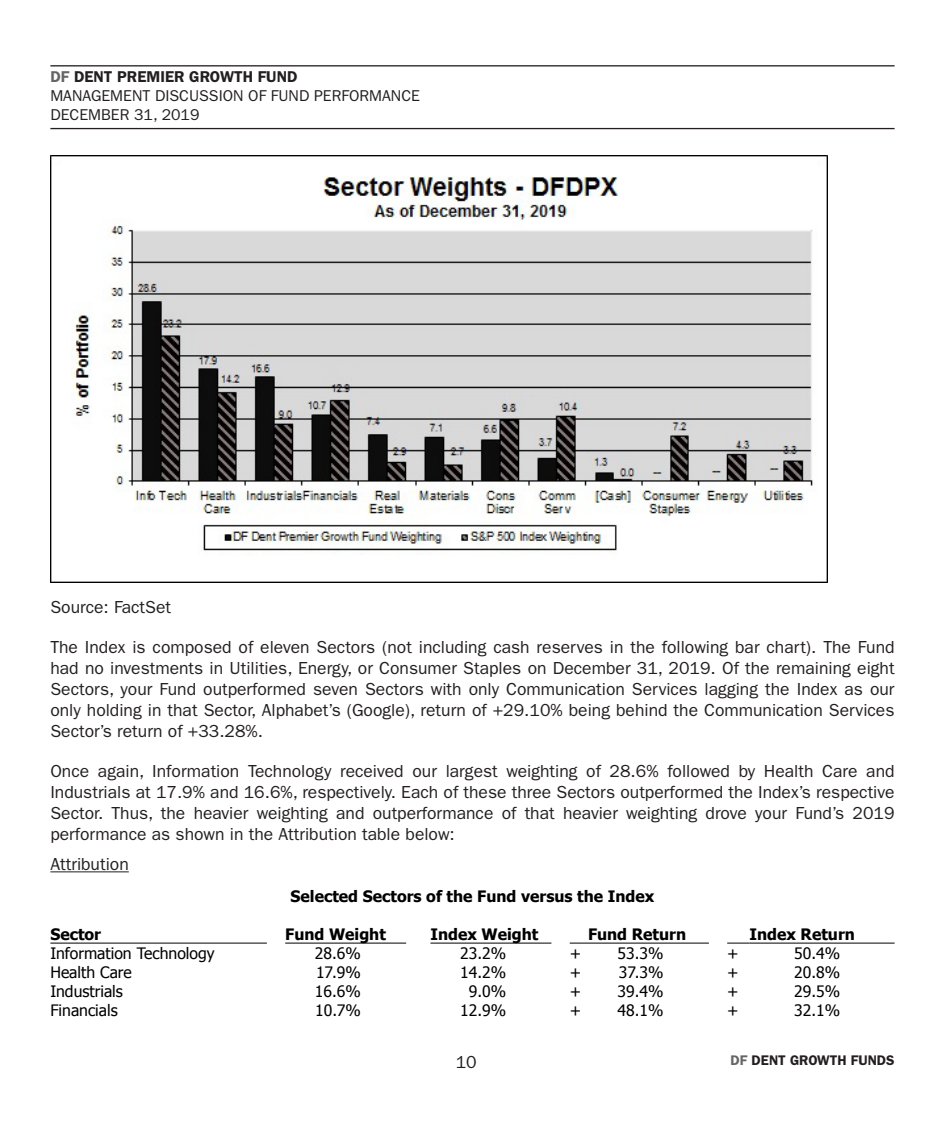
<style>
.page{position:relative;width:945px;height:1134px;background:#fff}
.page>*{position:absolute;margin:0;border:0;box-sizing:border-box;transform-origin:0 0}
.BodyText{font:17.5px/21px "ITC Franklin Gothic Std";color:#231f20;text-align:justify}
.BodyTextNoSpace{font:17.5px "ITC Franklin Gothic Std";color:#231f20}
.t1{font:15.75px/18.9px "ITC Franklin Gothic Std";color:#231f20}
.ID0ECOBG{font:15.75px "Tahoma";color:#000}
.ID0EYPBG{font:15.75px "Tahoma";color:#000}
.ID0ELDBG{font:700 15.75px "Tahoma";color:#000}
.ID0E4ABG{font:700 15.75px "Tahoma";color:#000}
.ID0ED1BG{font:15.75px "Tahoma";color:#000}
.t2{font:600 14px "ITC Franklin Gothic Std";color:#231f20}
.s1{font-weight:600;color:#656565}
.s2{font-weight:600}
.s3{color:#656565}
</style>
<div class="page">
<hr style="left:50px;top:65px;width:845px;height:1px;background:#231f20">
<hr style="left:50px;top:128px;width:845px;height:1px;background:#231f20">
<hr style="left:50px;top:871px;width:79px;height:1px;background:#231f20">
<img style="left:50px;top:156px;width:777px;height:426px">
<hr style="left:50px;top:943px;width:217px;height:1px;background:#000">
<hr style="left:285px;top:943px;width:121px;height:1px;background:#000">
<hr style="left:430px;top:943px;width:121px;height:1px;background:#000">
<svg style="left:570px;top:943px;width:18px;height:1px"></svg>
<hr style="left:588px;top:943px;width:121px;height:1px;background:#000">
<svg style="left:727px;top:943px;width:23px;height:1px"></svg>
<hr style="left:750px;top:943px;width:145px;height:1px;background:#000">
<p class="t1" style="left:50px;top:68px;width:371px"><span class="s1">DF</span> <span class="s2">DENT PREMIER GROWTH FUND<br></span>MANAGEMENT DISCUSSION OF FUND PERFORMANCE<br>DECEMBER 31, 2019</p>
<p class="BodyText" style="left:50px;top:597px;width:122px">Source: FactSet</p>
<p class="BodyText" style="left:50px;top:636px;width:846px">The Index is composed of eleven Sectors (not including cash reserves in the following bar chart). The Fund had no investments in Utilities, Energy, or Consumer Staples on December 31, 2019. Of the remaining eight Sectors, your Fund outperformed seven Sectors with only Communication Services lagging the Index as our only holding in that Sector, Alphabet’s (Google), return of +29.10% being behind the Communication Services Sector’s return of +33.28%.</p>
<p class="BodyText" style="left:50px;top:760px;width:846px">Once again, Information Technology received our largest weighting of 28.6% followed by Health Care and Industrials at 17.9% and 16.6%, respectively. Each of these three Sectors outperformed the Index’s respective Sector. Thus, the heavier weighting and outperformance of that heavier weighting drove your Fund’s 2019 performance as shown in the Attribution table below:</p>
<p class="BodyTextNoSpace" style="left:50px;top:854px;width:80px">Attribution</p>
<p class="ID0E4ABG" style="left:291px;top:885px;width:365px">Selected Sectors of the Fund versus the Index</p>
<p class="ID0ELDBG" style="left:50px;top:923px;width:52px">Sector</p>
<p class="ID0ELDBG" style="left:285px;top:923px;width:102px">Fund Weight</p>
<p class="ID0ELDBG" style="left:430px;top:923px;width:109px">Index Weight</p>
<p class="ID0ELDBG" style="left:588px;top:923px;width:100px">Fund Return</p>
<p class="ID0ELDBG" style="left:750px;top:923px;width:107px">Index Return</p>
<p class="ID0ECOBG" style="left:50px;top:942px;width:166px">Information Technology</p>
<p class="ID0EYPBG" style="left:315px;top:942px;width:47px">28.6%</p>
<p class="ID0EYPBG" style="left:460px;top:942px;width:47px">23.2%</p>
<p class="ID0ECOBG" style="left:570px;top:942px;width:13px">+</p>
<p class="ID0EYPBG" style="left:618px;top:942px;width:47px">53.3%</p>
<p class="ID0ECOBG" style="left:727px;top:942px;width:13px">+</p>
<p class="ID0ED1BG" style="left:794px;top:942px;width:47px">50.4%</p>
<p class="ID0ECOBG" style="left:50px;top:961px;width:83px">Health Care</p>
<p class="ID0EYPBG" style="left:316px;top:961px;width:46px">17.9%</p>
<p class="ID0EYPBG" style="left:460px;top:961px;width:47px">14.2%</p>
<p class="ID0ECOBG" style="left:570px;top:961px;width:13px">+</p>
<p class="ID0EYPBG" style="left:619px;top:961px;width:46px">37.3%</p>
<p class="ID0ECOBG" style="left:727px;top:961px;width:13px">+</p>
<p class="ID0ED1BG" style="left:794px;top:961px;width:47px">20.8%</p>
<p class="ID0ECOBG" style="left:50px;top:980px;width:74px">Industrials</p>
<p class="ID0EYPBG" style="left:315px;top:980px;width:47px">16.6%</p>
<p class="ID0EYPBG" style="left:469px;top:980px;width:39px">9.0%</p>
<p class="ID0ECOBG" style="left:570px;top:980px;width:13px">+</p>
<p class="ID0EYPBG" style="left:618px;top:980px;width:47px">39.4%</p>
<p class="ID0ECOBG" style="left:727px;top:980px;width:13px">+</p>
<p class="ID0ED1BG" style="left:794px;top:980px;width:47px">29.5%</p>
<p class="ID0ECOBG" style="left:50px;top:999px;width:69px">Financials</p>
<p class="ID0EYPBG" style="left:315px;top:999px;width:47px">10.7%</p>
<p class="ID0EYPBG" style="left:460px;top:999px;width:47px">12.9%</p>
<p class="ID0ECOBG" style="left:570px;top:999px;width:13px">+</p>
<p class="ID0EYPBG" style="left:618px;top:999px;width:47px">48.1%</p>
<p class="ID0ECOBG" style="left:727px;top:999px;width:13px">+</p>
<p class="ID0ED1BG" style="left:794px;top:999px;width:47px">32.1%</p>
<p class="BodyText" style="left:456px;top:1052px;width:22px">10</p>
<p class="t2" style="left:731px;top:1052px;width:165px"><span class="s3">DF</span> DENT GROWTH FUNDS</p>
</div>
